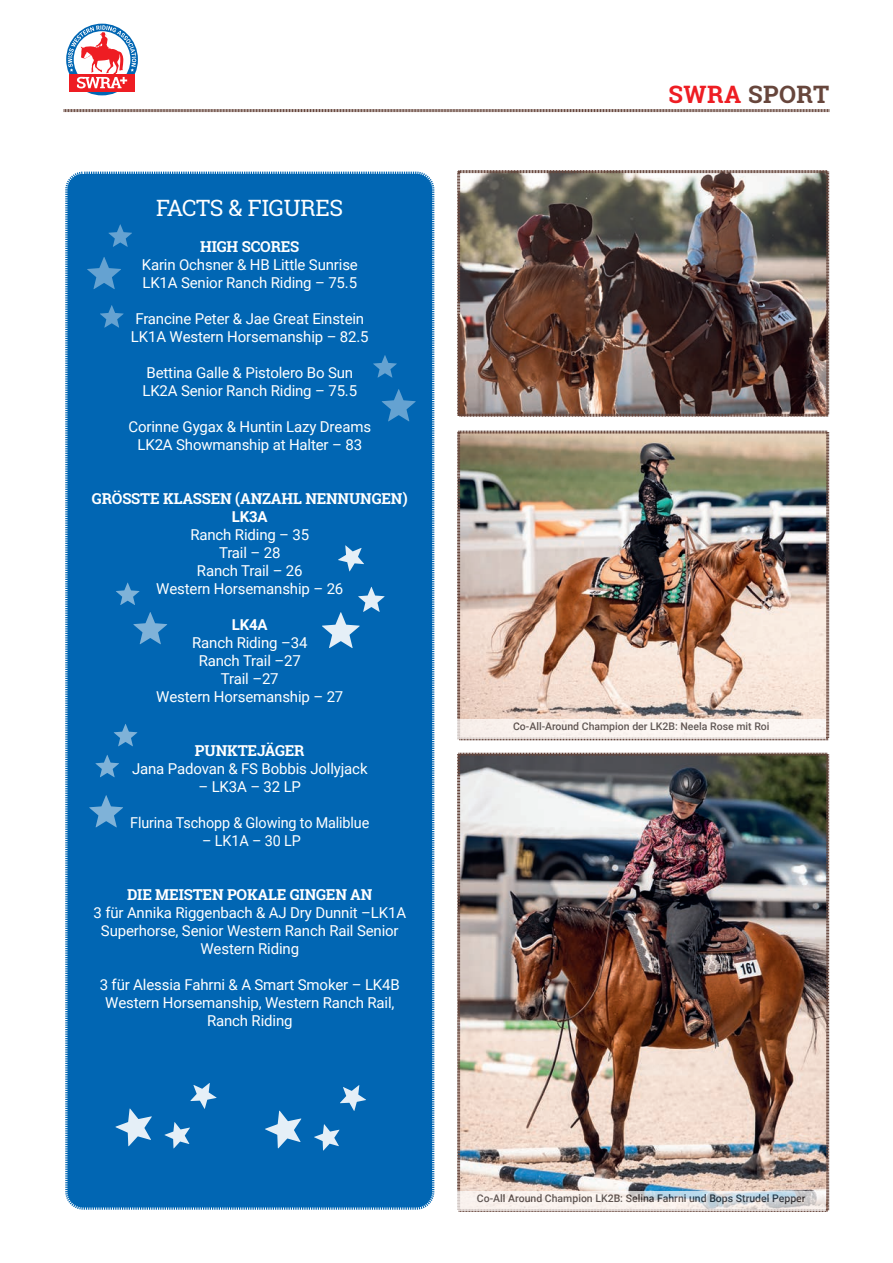
<style>
.page{position:relative;width:893px;height:1263px;background:#fff}
.page>*{position:absolute;margin:0;border:0;box-sizing:border-box;transform-origin:0 0}
.t1{font:700 24px "Roboto Slab";letter-spacing:.02em;color:#67463c}
.t2{font:22.5px "Roboto Slab";letter-spacing:-.01em;color:#fff}
.t3{font:15px/18px "Roboto";letter-spacing:-.01em;color:#fff;text-align:center}
.t4{font:700 15px "Roboto Slab";letter-spacing:-.01em;color:#fff}
.t5{font:15px "Roboto";letter-spacing:-.01em;color:#fff;scale:.96 1}
.t6{font:700 15px "Roboto";letter-spacing:-.01em;color:#fff}
.t7{font:500 10.5px "Roboto";color:#231f20}
.s1{color:#ee1d23}
</style>
<div class="page">
<img style="left:457px;top:430px;width:373px;height:311px">
<img style="left:457px;top:170px;width:373px;height:247px">
<img style="left:457px;top:752px;width:373px;height:460px">
<div style="left:65px;top:171px;width:370px;height:1039px;background:#0166b3"></div>
<svg style="left:382px;top:389px;width:34px;height:32px"></svg>
<svg style="left:89px;top:795px;width:34px;height:32px"></svg>
<svg style="left:87px;top:257px;width:34px;height:32px"></svg>
<svg style="left:133px;top:612px;width:34px;height:32px"></svg>
<svg style="left:108px;top:224px;width:24px;height:23px"></svg>
<svg style="left:116px;top:583px;width:23px;height:22px"></svg>
<svg style="left:373px;top:355px;width:24px;height:23px"></svg>
<svg style="left:95px;top:755px;width:24px;height:22px"></svg>
<svg style="left:322px;top:587px;width:63px;height:61px;background:#3082c1"></svg>
<svg style="left:338px;top:545px;width:26px;height:26px"></svg>
<svg style="left:265px;top:1111px;width:36px;height:37px"></svg>
<svg style="left:314px;top:1124px;width:25px;height:26px"></svg>
<svg style="left:340px;top:1085px;width:26px;height:26px"></svg>
<svg style="left:116px;top:1108px;width:36px;height:38px"></svg>
<svg style="left:165px;top:1122px;width:25px;height:26px"></svg>
<svg style="left:190px;top:1083px;width:27px;height:26px"></svg>
<svg style="left:100px;top:305px;width:24px;height:23px"></svg>
<svg style="left:114px;top:724px;width:23px;height:22px"></svg>
<svg style="left:63px;top:109px;width:766px;height:4px"></svg>
<svg style="left:66px;top:23px;width:72px;height:73px"></svg>
<svg style="left:457px;top:719px;width:368px;height:20px;fill:#faf4f0"></svg>
<svg style="left:457px;top:1191px;width:368px;height:19px;fill:#f6eeeb"></svg>
<h2 class="t2" style="left:156px;top:192px;width:189px">FACTS &amp; FIGURES</h2>
<p class="t4" style="left:200px;top:236px;width:101px">HIGH SCORES</p>
<p class="t3" style="left:142px;top:255px;width:218px;text-align:left">Karin Ochsner &amp; HB Little Sunrise<br>LK1A Senior Ranch Riding – 75.5</p>
<p class="t3" style="left:131px;top:309px;width:239px">Francine Peter &amp; Jae Great Einstein<br>LK1A Western Horsemanship – 82.5</p>
<p class="t3" style="left:142px;top:363px;width:216px;text-align:left">Bettina Galle &amp; Pistolero Bo Sun<br>LK2A Senior Ranch Riding – 75.5</p>
<p class="t3" style="left:129px;top:417px;width:244px">Corinne Gygax &amp; Huntin Lazy Dreams<br>LK2A Showmanship at Halter – 83</p>
<p class="t4" style="left:92px;top:488px;width:317px">GRÖSSTE KLASSEN (ANZAHL NENNUNGEN)</p>
<p class="t6" style="left:232px;top:506px;width:37px">LK3A</p>
<p class="t3" style="left:156px;top:525px;width:189px">Ranch Riding – 35<br>Trail – 28<br>Ranch Trail – 26<br>Western Horsemanship – 26</p>
<p class="t6" style="left:232px;top:614px;width:37px">LK4A</p>
<p class="t3" style="left:156px;top:633px;width:189px">Ranch Riding –34<br>Ranch Trail –27<br>Trail –27<br>Western Horsemanship – 27</p>
<p class="t4" style="left:195px;top:740px;width:111px">PUNKTEJÄGER</p>
<p class="t3" style="left:132px;top:759px;width:237px">Jana Padovan &amp; FS Bobbis Jollyjack</p>
<p class="t3" style="left:198px;top:777px;width:104px">– LK3A – 32 LP</p>
<p class="t5" style="left:130px;top:812px;width:251px">Flurina Tschopp &amp; Glowing to Maliblue</p>
<p class="t5" style="left:202px;top:830px;width:104px">– LK1A – 30 LP</p>
<p class="t4" style="left:127px;top:884px;width:247px">DIE MEISTEN POKALE GINGEN AN</p>
<p class="t3" style="left:94px;top:903px;width:314px">3 für Annika Riggenbach &amp; AJ Dry Dunnit –LK1A<br>Superhorse, Senior Western Ranch Rail Senior<br>Western Riding</p>
<p class="t3" style="left:100px;top:975px;width:302px">3 für Alessia Fahrni &amp; A Smart Smoker – LK4B<br>Western Horsemanship, Western Ranch Rail,<br>Ranch Riding</p>
<h1 class="t1" style="left:668px;top:78px;width:162px"><span class="s1">SWRA</span> SPORT</h1>
<p class="t7" style="left:513px;top:719px;width:258px">Co-All-Around Champion der LK2B: Neela Rose mit Roi</p>
<p class="t7" style="left:477px;top:1190px;width:330px">Co-All Around Champion LK2B: Selina Fahrni und Bops Strudel Pepper</p>
</div>
